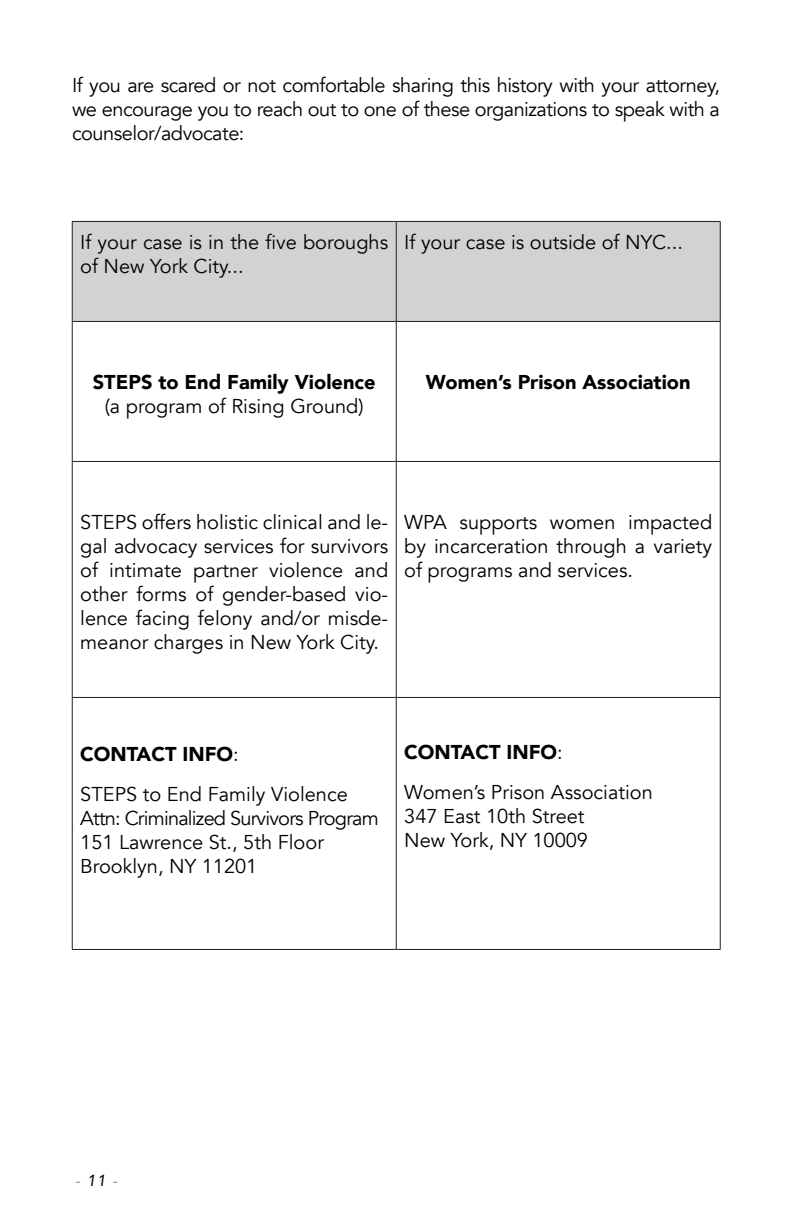
<style>
.page{position:relative;width:792px;height:1224px;background:#fff}
.page>*{position:absolute;margin:0;border:0;box-sizing:border-box;transform-origin:0 0}
.t1{font:20px/24px "Avenir";color:#000;text-align:justify}
.t2{font:900 20px/24px "Avenir";color:#000;text-align:center}
.t3{font:italic 16px "Avenir";color:#808080}
.s1{font-weight:400}
.s2{color:#000}
</style>
<div class="page">
<div style="left:73px;top:222px;width:647px;height:99px;background:#d1d2d4"></div>
<hr style="left:72px;top:221px;width:324px;height:1px;background:#231f20">
<hr style="left:72px;top:222px;width:1px;height:99px;background:#231f20">
<hr style="left:396px;top:221px;width:324px;height:1px;background:#231f20">
<hr style="left:396px;top:222px;width:1px;height:99px;background:#231f20">
<hr style="left:720px;top:222px;width:1px;height:99px;background:#231f20">
<hr style="left:72px;top:321px;width:324px;height:1px;background:#231f20">
<hr style="left:72px;top:322px;width:1px;height:139px;background:#231f20">
<hr style="left:396px;top:321px;width:324px;height:1px;background:#231f20">
<hr style="left:396px;top:322px;width:1px;height:139px;background:#231f20">
<hr style="left:720px;top:322px;width:1px;height:139px;background:#231f20">
<hr style="left:72px;top:461px;width:324px;height:1px;background:#231f20">
<hr style="left:72px;top:462px;width:1px;height:235px;background:#231f20">
<hr style="left:396px;top:461px;width:324px;height:1px;background:#231f20">
<hr style="left:396px;top:462px;width:1px;height:235px;background:#231f20">
<hr style="left:720px;top:462px;width:1px;height:235px;background:#231f20">
<hr style="left:72px;top:697px;width:324px;height:1px;background:#231f20">
<hr style="left:72px;top:698px;width:1px;height:251px;background:#231f20">
<hr style="left:396px;top:697px;width:324px;height:1px;background:#231f20">
<hr style="left:396px;top:698px;width:1px;height:251px;background:#231f20">
<hr style="left:720px;top:698px;width:1px;height:251px;background:#231f20">
<hr style="left:72px;top:949px;width:324px;height:1px;background:#231f20">
<hr style="left:396px;top:949px;width:324px;height:1px;background:#231f20">
<p class="t1" style="left:72px;top:73px;width:650px">If you are scared or not comfortable sharing this history with your attorney, we encourage you to reach out to one of these organizations to speak with a counselor/advocate:</p>
<p class="t1" style="left:80px;top:231px;width:309px">If your case is in the five boroughs of New York City...</p>
<p class="t1" style="left:404px;top:231px;width:280px">If your case is outside of NYC...</p>
<p class="t2" style="left:93px;top:370px;width:284px">STEPS to End Family Violence <span class="s1">(a program of Rising Ground)</span></p>
<p class="t2" style="left:426px;top:370px;width:266px">Women’s Prison Association</p>
<p class="t1" style="left:80px;top:511px;width:310px">STEPS offers holistic clinical and le&shy;gal advocacy services for survivors of intimate partner violence and other forms of gender-based vio&shy;lence facing felony and/or misde&shy;meanor charges in New York City.</p>
<p class="t1" style="left:404px;top:511px;width:310px">WPA supports women impacted by incarceration through a variety of programs and services.</p>
<p class="t2" style="left:80px;top:742px;width:160px">CONTACT INFO<span class="s1">:</span></p>
<p class="t1" style="left:80px;top:783px;width:300px;text-align:left">STEPS to End Family Violence<br>Attn: Criminalized Survivors Program<br>151 Lawrence St., 5th Floor<br>Brooklyn, NY 11201</p>
<p class="t2" style="left:404px;top:740px;width:160px">CONTACT INFO<span class="s1">:</span></p>
<p class="t1" style="left:404px;top:781px;width:250px;text-align:left">Women’s Prison Association<br>347 East 10th Street<br>New York, NY 10009</p>
<p class="t3" style="left:75px;top:1171px;width:44px">- <span class="s2">11</span> -</p>
</div>
